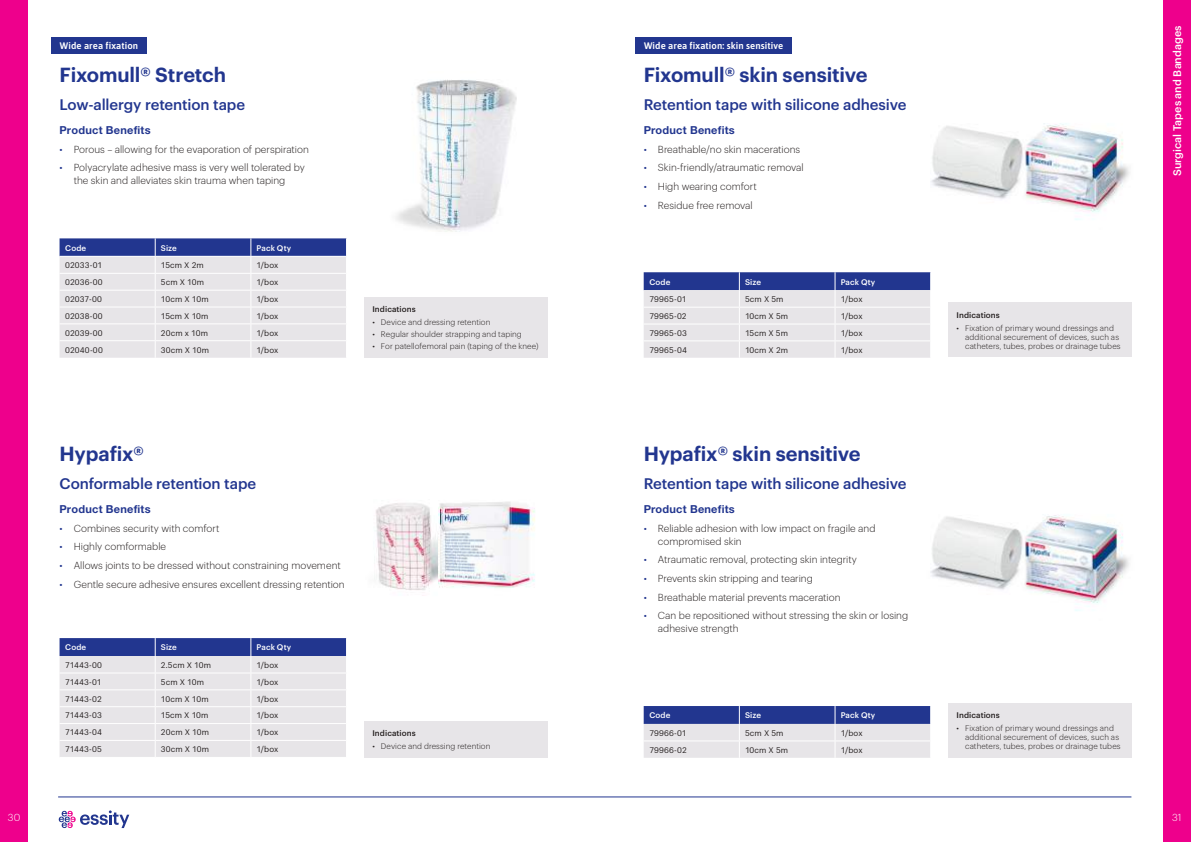
<style>
.page{position:relative;width:1191px;height:842px;background:#fff}
.page>*{position:absolute;margin:0;border:0;box-sizing:border-box;transform-origin:0 0}
.t1{font:600 20px "Graphik";letter-spacing:-.01em;color:#22368f}
.t2{font:500 15px "Graphik";letter-spacing:-.01em;color:#22368f}
.t3{font:700 11px "Helvetica Neue LT Std";letter-spacing:.02em;color:#22368f}
.t4{font:500 10.8px "Graphik";color:#fff}
.t5{font:300 10px/13px "Graphik";color:#241f1f}
.t6{font:300 10px "Graphik";color:#fff}
.t7{font:600 9.5px "Asap";letter-spacing:.01em;color:#fff}
.t8{font:8px "Graphik";letter-spacing:.01em;color:#241f1f}
.t9{font:300 8px/9px "Graphik";letter-spacing:.01em;color:#241f1f}
.t10{font:500 8px "Graphik";letter-spacing:.015em;color:#fff}
.t11{font:500 8px "Graphik";letter-spacing:.01em;color:#241f1f}
.s1{color:#22368f}
</style>
<div class="page">
<img style="left:396px;top:79px;width:121px;height:153px">
<img style="left:374px;top:503px;width:65px;height:93px">
<img style="left:931px;top:123px;width:199px;height:97px">
<img style="left:930px;top:515px;width:199px;height:96px">
<img style="left:439px;top:502px;width:96px;height:86px">
<svg style="left:60px;top:238px;width:287px;height:120px;background:#cccddc"></svg>
<svg style="left:643px;top:272px;width:288px;height:86px;background:#c2c4d8"></svg>
<svg style="left:60px;top:638px;width:287px;height:119px;background:#caccdb"></svg>
<svg style="left:643px;top:706px;width:288px;height:52px;background:#a5abcb"></svg>
<div style="left:364px;top:297px;width:183px;height:60px;background:#e7e5e8"></div>
<div style="left:948px;top:302px;width:183px;height:55px;background:#e7e5e8"></div>
<div style="left:364px;top:720px;width:183px;height:37px;background:#e7e5e8"></div>
<div style="left:948px;top:703px;width:183px;height:55px;background:#e7e5e8"></div>
<div style="left:51px;top:37px;width:96px;height:17px;background:#22368f"></div>
<div style="left:635px;top:37px;width:156px;height:17px;background:#22368f"></div>
<hr style="left:58px;top:797px;width:1073px;height:1px;background:#22368f">
<svg style="left:59px;top:810px;width:70px;height:18px"></svg>
<div style="left:1162px;top:0;width:29px;height:842px;background:#ee008c"></div>
<div style="left:0;top:0;width:28px;height:842px;background:#ee008c"></div>
<p class="t7" style="left:60px;top:39px;width:80px">Wide area fixation</p>
<p class="t7" style="left:644px;top:39px;width:141px">Wide area fixation: skin sensitive</p>
<h1 class="t1" style="left:60px;top:60px;width:168px">Fixomull® Stretch</h1>
<h2 class="t2" style="left:60px;top:93px;width:187px">Low-allergy retention tape</h2>
<p class="t3" style="left:60px;top:123px;width:93px">Product Benefits</p>
<p class="t5" style="left:60px;top:142px;width:251px"><span class="s1">•</span> Porous – allowing for the evaporation of perspiration</p>
<p class="t5" style="left:60px;top:160px;width:247px;text-align:center"><span class="s1">•</span> Polyacrylate adhesive mass is very well tolerated by the skin and alleviates skin trauma when taping</p>
<p class="t10" style="left:65px;top:242px;width:22px">Code</p>
<p class="t10" style="left:161px;top:242px;width:18px">Size</p>
<p class="t10" style="left:256px;top:242px;width:36px">Pack Qty</p>
<p class="t8" style="left:65px;top:259px;width:39px">02033-01</p>
<p class="t8" style="left:161px;top:259px;width:44px">15cm X 2m</p>
<p class="t8" style="left:256px;top:259px;width:23px">1/box</p>
<p class="t8" style="left:65px;top:276px;width:39px">02036-00</p>
<p class="t8" style="left:161px;top:276px;width:45px">5cm X 10m</p>
<p class="t8" style="left:256px;top:276px;width:23px">1/box</p>
<p class="t8" style="left:65px;top:293px;width:38px">02037-00</p>
<p class="t8" style="left:161px;top:293px;width:49px">10cm X 10m</p>
<p class="t8" style="left:256px;top:293px;width:23px">1/box</p>
<p class="t8" style="left:65px;top:310px;width:39px">02038-00</p>
<p class="t8" style="left:161px;top:310px;width:49px">15cm X 10m</p>
<p class="t8" style="left:256px;top:310px;width:23px">1/box</p>
<p class="t8" style="left:65px;top:327px;width:39px">02039-00</p>
<p class="t8" style="left:161px;top:327px;width:49px">20cm x 10m</p>
<p class="t8" style="left:256px;top:327px;width:23px">1/box</p>
<p class="t8" style="left:65px;top:344px;width:39px">02040-00</p>
<p class="t8" style="left:161px;top:344px;width:50px">30cm X 10m</p>
<p class="t8" style="left:256px;top:344px;width:23px">1/box</p>
<p class="t11" style="left:372px;top:303px;width:45px">Indications</p>
<p class="t9" style="left:372px;top:317px;width:119px">• Device and dressing retention</p>
<p class="t9" style="left:372px;top:329px;width:151px">• Regular shoulder strapping and taping</p>
<p class="t9" style="left:372px;top:341px;width:167px">• For patellofemoral pain (taping of the knee)</p>
<h1 class="t1" style="left:60px;top:439px;width:86px">Hypafix®</h1>
<h2 class="t2" style="left:60px;top:472px;width:198px">Conformable retention tape</h2>
<p class="t3" style="left:60px;top:502px;width:93px">Product Benefits</p>
<p class="t5" style="left:60px;top:521px;width:162px"><span class="s1">•</span> Combines security with comfort</p>
<p class="t5" style="left:60px;top:539px;width:108px"><span class="s1">•</span> Highly comformable</p>
<p class="t5" style="left:60px;top:558px;width:283px"><span class="s1">•</span> Allows joints to be dressed without constraining movement</p>
<p class="t5" style="left:60px;top:577px;width:287px"><span class="s1">•</span> Gentle secure adhesive ensures excellent dressing retention</p>
<p class="t10" style="left:65px;top:641px;width:22px">Code</p>
<p class="t10" style="left:161px;top:641px;width:18px">Size</p>
<p class="t10" style="left:256px;top:641px;width:36px">Pack Qty</p>
<p class="t8" style="left:65px;top:659px;width:38px">71443-00</p>
<p class="t8" style="left:161px;top:659px;width:52px">2.5cm X 10m</p>
<p class="t8" style="left:256px;top:659px;width:23px">1/box</p>
<p class="t8" style="left:65px;top:676px;width:38px">71443-01</p>
<p class="t8" style="left:161px;top:676px;width:45px">5cm X 10m</p>
<p class="t8" style="left:256px;top:676px;width:23px">1/box</p>
<p class="t8" style="left:65px;top:693px;width:38px">71443-02</p>
<p class="t8" style="left:161px;top:693px;width:49px">10cm X 10m</p>
<p class="t8" style="left:256px;top:693px;width:23px">1/box</p>
<p class="t8" style="left:65px;top:709px;width:38px">71443-03</p>
<p class="t8" style="left:161px;top:709px;width:49px">15cm X 10m</p>
<p class="t8" style="left:256px;top:709px;width:23px">1/box</p>
<p class="t8" style="left:65px;top:726px;width:38px">71443-04</p>
<p class="t8" style="left:161px;top:726px;width:50px">20cm X 10m</p>
<p class="t8" style="left:256px;top:726px;width:23px">1/box</p>
<p class="t8" style="left:65px;top:743px;width:38px">71443-05</p>
<p class="t8" style="left:161px;top:743px;width:50px">30cm X 10m</p>
<p class="t8" style="left:256px;top:743px;width:23px">1/box</p>
<p class="t11" style="left:372px;top:727px;width:45px">Indications</p>
<p class="t9" style="left:372px;top:741px;width:119px">• Device and dressing retention</p>
<h1 class="t1" style="left:643px;top:60px;width:225px">Fixomull® skin sensitive</h1>
<h2 class="t2" style="left:643px;top:93px;width:264px">Retention tape with silicone adhesive</h2>
<p class="t3" style="left:643px;top:123px;width:93px">Product Benefits</p>
<p class="t5" style="left:643px;top:142px;width:158px"><span class="s1">•</span> Breathable/no skin macerations</p>
<p class="t5" style="left:643px;top:160px;width:161px"><span class="s1">•</span> Skin-friendly/atraumatic removal</p>
<p class="t5" style="left:643px;top:179px;width:115px"><span class="s1">•</span> High wearing comfort</p>
<p class="t5" style="left:643px;top:198px;width:111px"><span class="s1">•</span> Residue free removal</p>
<p class="t10" style="left:649px;top:275px;width:22px">Code</p>
<p class="t10" style="left:745px;top:275px;width:18px">Size</p>
<p class="t10" style="left:840px;top:275px;width:36px">Pack Qty</p>
<p class="t8" style="left:649px;top:293px;width:39px">79965-01</p>
<p class="t8" style="left:745px;top:293px;width:40px">5cm X 5m</p>
<p class="t8" style="left:840px;top:293px;width:23px">1/box</p>
<p class="t8" style="left:649px;top:310px;width:39px">79965-02</p>
<p class="t8" style="left:745px;top:310px;width:45px">10cm X 5m</p>
<p class="t8" style="left:840px;top:310px;width:23px">1/box</p>
<p class="t8" style="left:649px;top:327px;width:39px">79965-03</p>
<p class="t8" style="left:745px;top:327px;width:44px">15cm X 5m</p>
<p class="t8" style="left:840px;top:327px;width:23px">1/box</p>
<p class="t8" style="left:649px;top:344px;width:39px">79965-04</p>
<p class="t8" style="left:745px;top:344px;width:44px">10cm X 2m</p>
<p class="t8" style="left:840px;top:344px;width:23px">1/box</p>
<h1 class="t1" style="left:643px;top:439px;width:218px">Hypafix® skin sensitive</h1>
<h2 class="t2" style="left:643px;top:472px;width:264px">Retention tape with silicone adhesive</h2>
<p class="t3" style="left:643px;top:502px;width:93px">Product Benefits</p>
<p class="t5" style="left:658px;top:521px;width:219px;text-indent:-14px"><span class="s1">•</span> Reliable adhesion with low impact on fragile and compromised skin</p>
<p class="t5" style="left:643px;top:552px;width:215px"><span class="s1">•</span> Atraumatic removal, protecting skin integrity</p>
<p class="t5" style="left:643px;top:571px;width:171px"><span class="s1">•</span> Prevents skin stripping and tearing</p>
<p class="t5" style="left:643px;top:590px;width:198px"><span class="s1">•</span> Breathable material prevents maceration</p>
<p class="t5" style="left:658px;top:608px;width:252px;text-indent:-14px"><span class="s1">•</span> Can be repositioned without stressing the skin or losing adhesive strength</p>
<p class="t10" style="left:649px;top:709px;width:22px">Code</p>
<p class="t10" style="left:745px;top:709px;width:18px">Size</p>
<p class="t10" style="left:840px;top:709px;width:36px">Pack Qty</p>
<p class="t8" style="left:649px;top:727px;width:39px">79966-01</p>
<p class="t8" style="left:745px;top:727px;width:40px">5cm X 5m</p>
<p class="t8" style="left:840px;top:727px;width:23px">1/box</p>
<p class="t8" style="left:649px;top:744px;width:39px">79966-02</p>
<p class="t8" style="left:745px;top:744px;width:45px">10cm X 5m</p>
<p class="t8" style="left:840px;top:744px;width:23px">1/box</p>
<p class="t11" style="left:956px;top:309px;width:45px">Indications</p>
<p class="t9" style="left:965px;top:323px;width:157px;text-indent:-9px">• Fixation of primary wound dressings and additional securement of devices, such as catheters, tubes, probes or drainage tubes</p>
<p class="t11" style="left:956px;top:709px;width:45px">Indications</p>
<p class="t9" style="left:965px;top:723px;width:157px;text-indent:-9px">• Fixation of primary wound dressings and additional securement of devices, such as catheters, tubes, probes or drainage tubes</p>
<p class="t4" style="left:1169px;top:176px;width:152px;rotate:-90deg">Surgical Tapes and Bandages</p>
<p class="t6" style="left:8px;top:810px;width:14px">30</p>
<p class="t6" style="left:1172px;top:810px;width:11px">31</p>
</div>
